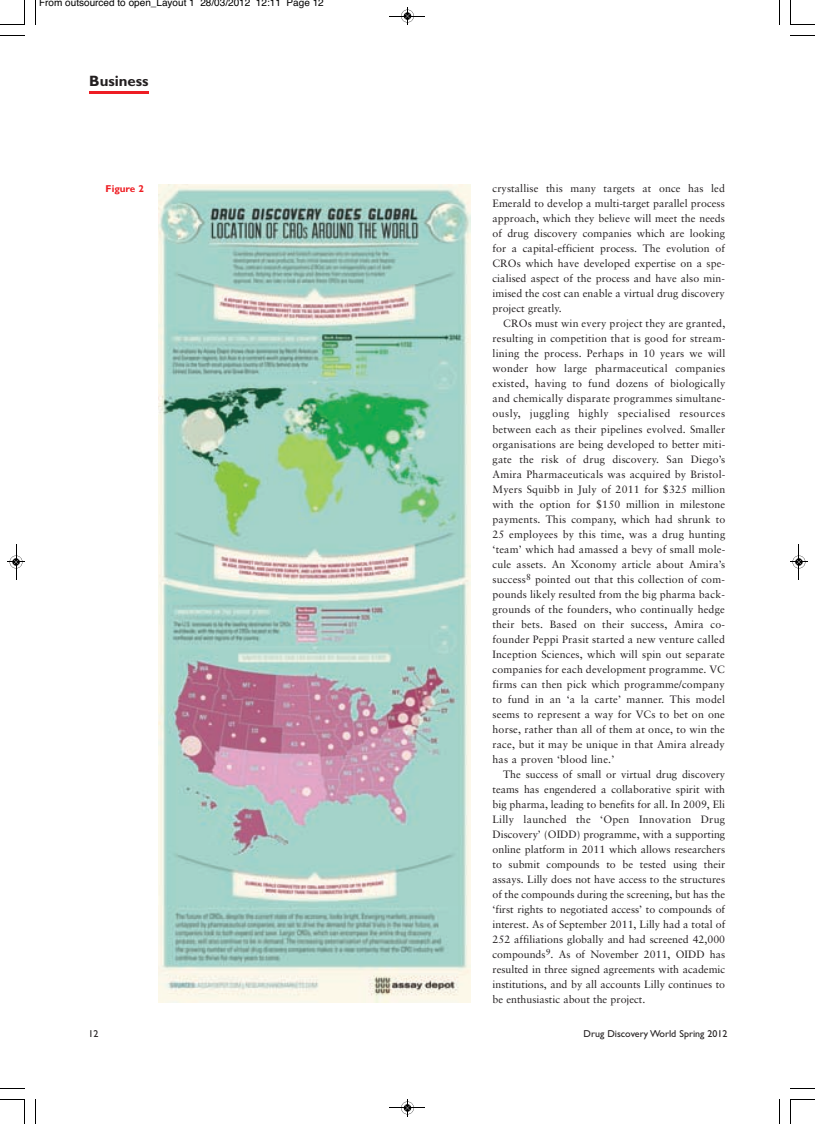
<style>
.page{position:relative;width:815px;height:1124px;background:#fff}
.page>*{position:absolute;margin:0;border:0;box-sizing:border-box;transform-origin:0 0}
.t1{font:700 15px "Gill Sans";color:#231f20}
.t2{font:10.62px/15px "Sabon";letter-spacing:.005em;color:#231f20;text-align:justify}
.t3{font:10px "Helvetica";color:#000}
.t4{font:10px "Gill Sans";color:#231f20}
.t5{font:700 10px "Gill Sans";color:#ee1d23}
</style>
<div class="page">
<hr style="left:89px;top:91px;width:60px;height:2px;background:#ee1d23">
<img style="left:158px;top:184px;width:313px;height:817px">
<svg style="left:35px;top:0;width:1px;height:25px"></svg>
<svg style="left:0;top:35px;width:25px;height:1px"></svg>
<svg style="left:779px;top:0;width:1px;height:25px"></svg>
<svg style="left:790px;top:35px;width:25px;height:1px"></svg>
<svg style="left:35px;top:1099px;width:1px;height:24px"></svg>
<svg style="left:0;top:1088px;width:25px;height:1px"></svg>
<svg style="left:779px;top:1099px;width:1px;height:24px"></svg>
<svg style="left:790px;top:1088px;width:25px;height:1px"></svg>
<svg style="left:0;top:0;width:25px;height:25px"></svg>
<svg style="left:790px;top:0;width:25px;height:25px"></svg>
<svg style="left:0;top:1099px;width:25px;height:24px"></svg>
<svg style="left:790px;top:1099px;width:25px;height:24px"></svg>
<hr style="left:390px;top:16px;width:35px;height:1px;background:#000">
<svg style="left:401px;top:7px;width:13px;height:18px"></svg>
<hr style="left:390px;top:1107px;width:35px;height:1px;background:#000">
<svg style="left:401px;top:1099px;width:13px;height:17px"></svg>
<hr style="left:16px;top:544px;width:1px;height:35px;background:#000">
<svg style="left:7px;top:555px;width:18px;height:13px"></svg>
<hr style="left:799px;top:544px;width:1px;height:35px;background:#000">
<svg style="left:790px;top:555px;width:18px;height:13px"></svg>
<p class="t3" style="left:39px;top:-1px;width:286px">From outsourced to open_Layout 1 28/03/2012 12:11 Page 12</p>
<h1 class="t1" style="left:89px;top:75px;width:61px">Business</h1>
<p class="t5" style="left:106px;top:186px;width:40px">Figure 2</p>
<p class="t2" style="left:493px;top:182px;width:234px">crystallise this many targets at once has led Emerald to develop a multi-target parallel process approach, which they believe will meet the needs of drug discovery companies which are looking for a capital-efficient process. The evolution of CROs which have developed expertise on a spe&shy;cialised aspect of the process and have also min&shy;imised the cost can enable a virtual drug discovery project greatly.</p>
<p class="t2" style="left:493px;top:317px;width:234px;text-indent:11px">CROs must win every project they are granted, resulting in competition that is good for stream&shy;lining the process. Perhaps in 10 years we will wonder how large pharmaceutical companies existed, having to fund dozens of biologically and chemically disparate programmes simultane&shy;ously, juggling highly specialised resources between each as their pipelines evolved. Smaller organisations are being developed to better miti&shy;gate the risk of drug discovery. San Diego’s Amira Pharmaceuticals was acquired by Bristol-Myers Squibb in July of 2011 for $325 million with the option for $150 million in milestone payments. This company, which had shrunk to 25 employees by this time, was a drug hunting ‘team’ which had amassed a bevy of small mole&shy;cule assets. An Xconomy article about Amira’s success<sup>8</sup> pointed out that this collection of com&shy;pounds likely resulted from the big pharma back&shy;grounds of the founders, who continually hedge their bets. Based on their success, Amira co&shy;founder Peppi Prasit started a new venture called Inception Sciences, which will spin out separate companies for each development programme. VC firms can then pick which programme/company to fund in an ‘a la carte’ manner. This model seems to represent a way for VCs to bet on one horse, rather than all of them at once, to win the race, but it may be unique in that Amira already has a proven ‘blood line.’</p>
<p class="t2" style="left:493px;top:767px;width:234px;text-indent:11px">The success of small or virtual drug discovery teams has engendered a collaborative spirit with big pharma, leading to benefits for all. In 2009, Eli Lilly launched the ‘Open Innovation Drug Discovery’ (OIDD) programme, with a supporting online platform in 2011 which allows researchers to submit compounds to be tested using their assays. Lilly does not have access to the structures of the compounds during the screening, but has the ‘first rights to negotiated access’ to compounds of interest. As of September 2011, Lilly had a total of 252 affiliations globally and had screened 42,000 compounds<sup>9</sup>. As of November 2011, OIDD has resulted in three signed agreements with academic institutions, and by all accounts Lilly continues to be enthusiastic about the project.</p>
<p class="t4" style="left:89px;top:1030px;width:11px">12</p>
<p class="t4" style="left:584px;top:1030px;width:145px">Drug Discovery World Spring 2012</p>
</div>
